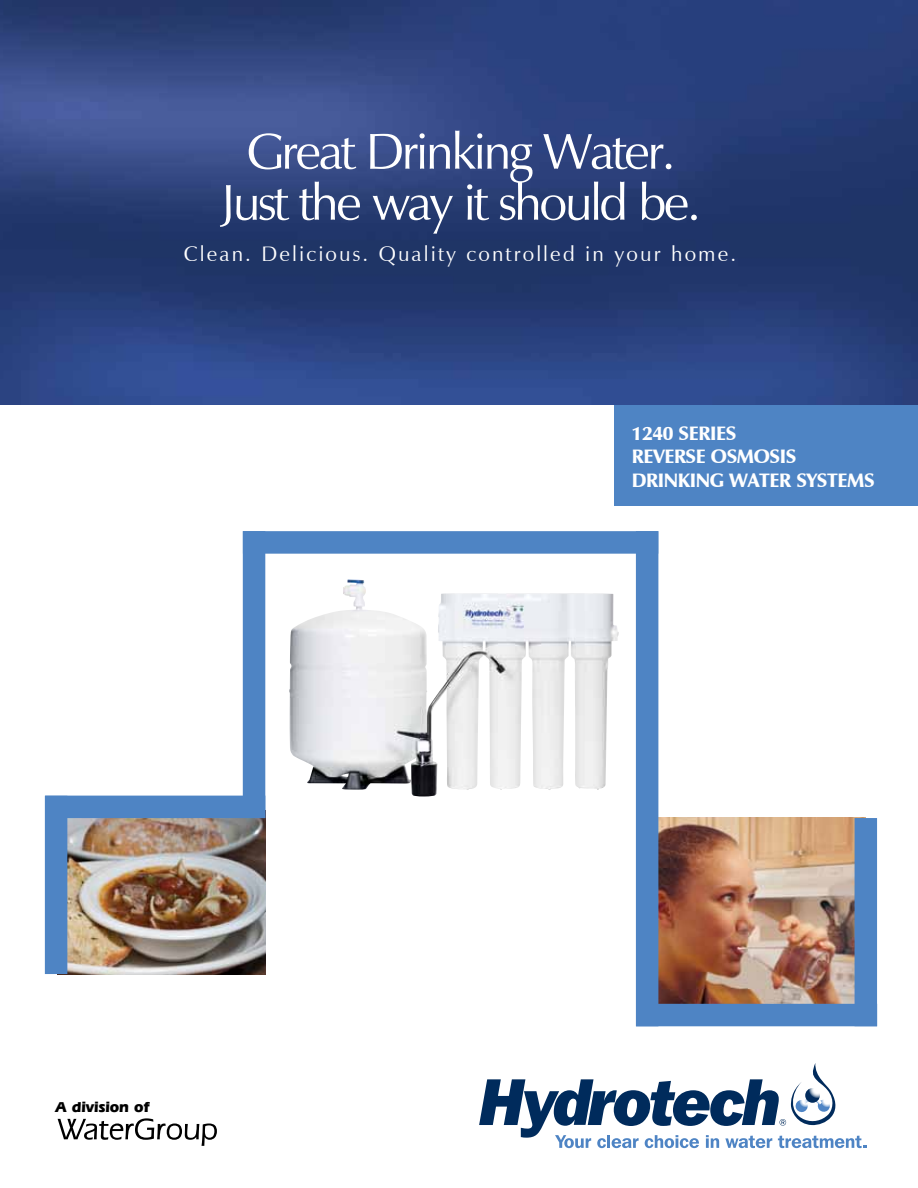
<style>
.page{position:relative;width:918px;height:1188px;background:#fff}
.page>*{position:absolute;margin:0;border:0;box-sizing:border-box;transform-origin:0 0}
.t1{font:51px/51px "Zapf Humanist 601 BT";letter-spacing:-.05em;color:#fff;text-align:center}
.t2{font:21px "Zapf Humanist 601 BT";letter-spacing:.1em;color:#fff}
.t3{font:900 19.5px/23.4px "Zapf Humanist 601 BT";letter-spacing:-.02em;color:#fff}
.t4{font:700 15px "Eras IT Cby BT";color:#000}
</style>
<div class="page">
<img style="left:658px;top:818px;width:197px;height:186px">
<img style="left:67px;top:818px;width:198px;height:156px">
<div style="left:615px;top:395px;width:303px;height:111px;background:#4e84c4"></div>
<img style="left:0;top:0;width:918px;height:405px">
<img style="left:289px;top:579px;width:197px;height:218px">
<svg style="left:479px;top:1063px;width:387px;height:85px"></svg>
<div style="left:45px;top:796px;width:22px;height:178px;background:#4e84c4"></div>
<div style="left:855px;top:818px;width:22px;height:208px;background:#4e84c4"></div>
<div style="left:243px;top:531px;width:22px;height:287px;background:#4e84c4"></div>
<div style="left:636px;top:531px;width:22px;height:495px;background:#4e84c4"></div>
<div style="left:45px;top:796px;width:220px;height:22px;background:#4e84c4"></div>
<div style="left:636px;top:1004px;width:241px;height:22px;background:#4e84c4"></div>
<div style="left:243px;top:531px;width:415px;height:23px;background:#4e84c4"></div>
<svg style="left:58px;top:1118px;width:159px;height:28px"></svg>
<h1 class="t1" style="left:221px;top:126px;width:481px">Great Drinking Water.<br>Just the way it should be.</h1>
<p class="t2" style="left:184px;top:241px;width:554px">Clean. Delicious. Quality controlled in your home.</p>
<p class="t3" style="left:632px;top:422px;width:106px">1240 SERIES<br>REVERSE</p>
<p class="t3" style="left:632px;top:445px;width:242px;text-indent:79px">OSMOSIS<br>DRI NKING WATER SYSTEMS</p>
<p class="t4" style="left:56px;top:1098px;width:95px">A division of</p>
</div>
